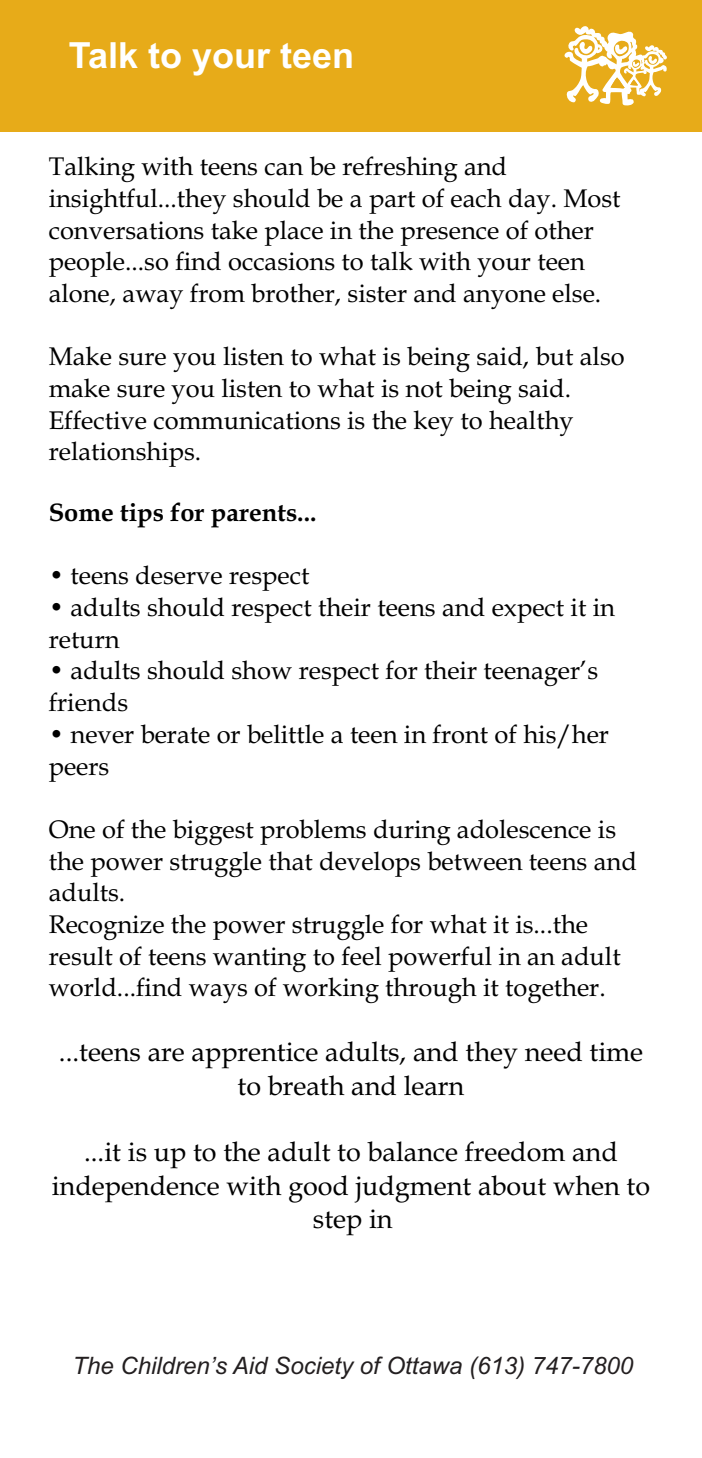
<style>
.page{position:relative;width:702px;height:1458px;background:#fff}
.page>*{position:absolute;margin:0;border:0;box-sizing:border-box;transform-origin:0 0}
.t1{font:700 36px "Arial";color:#fff}
.t2{font:27px/33px "Book Antiqua";color:#000;text-align:center}
.t3{font:25.5px/31.8px "Book Antiqua";color:#000}
.t4{font:700 25.5px "Book Antiqua";color:#000}
.t5{font:italic 24px "Arial";color:#231f20}
</style>
<div class="page">
<div style="left:0;top:0;width:702px;height:132px;background:#e7ab19"></div>
<svg style="left:564px;top:26px;width:103px;height:80px"></svg>
<h1 class="t1" style="left:69px;top:42px;width:287px">Talk to your teen</h1>
<p class="t3" style="left:49px;top:154px;width:573px">Talking with teens can be refreshing and insightful...they should be a part of each day. Most conversations take place in the presence of other people...so find occasions to talk with your teen alone, away from brother, sister and anyone else.</p>
<p class="t3" style="left:49px;top:344px;width:578px">Make sure you listen to what is being said, but also make sure you listen to what is not being said.<br>Effective communications is the key to healthy relationships.</p>
<p class="t4" style="left:49px;top:503px;width:269px">Some tips for parents...</p>
<p class="t3" style="left:49px;top:563px;width:262px">• teens deserve respect</p>
<p class="t3" style="left:49px;top:594px;width:568px">• adults should respect their teens and expect it in return</p>
<p class="t3" style="left:49px;top:658px;width:551px">• adults should show respect for their teenager’s friends</p>
<p class="t3" style="left:49px;top:721px;width:562px">• never berate or belittle a teen in front of his/her peers</p>
<p class="t3" style="left:49px;top:816px;width:590px">One of the biggest problems during adolescence is the power struggle that develops between teens and adults.<br>Recognize the power struggle for what it is...the result of teens wanting to feel powerful in an adult world...find ways of working through it together.</p>
<p class="t2" style="left:59px;top:1038px;width:586px">...teens are apprentice adults, and they need time to breath and learn</p>
<p class="t2" style="left:52px;top:1139px;width:600px">...it is up to the adult to balance freedom and independence with good judgment about when to step in</p>
<p class="t5" style="left:73px;top:1357px;width:562px">The Children’s Aid Society of Ottawa (613) 747-7800</p>
</div>
